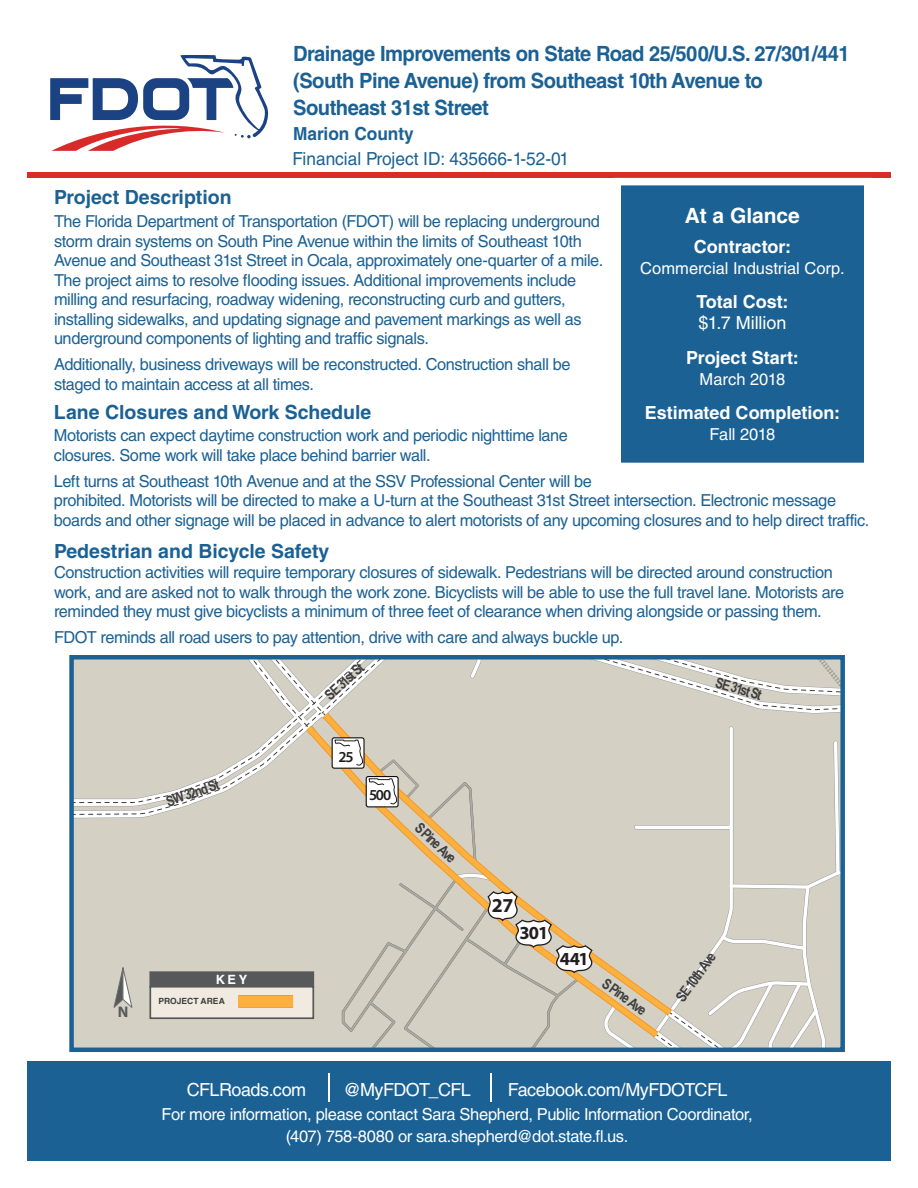
<style>
.page{position:relative;width:918px;height:1188px;background:#fff}
.page>*{position:absolute;margin:0;border:0;box-sizing:border-box;transform-origin:0 0}
.t1{font:700 21px/27px "Helvetica LT Std";letter-spacing:-.025em;color:#1b6194;scale:.96 1}
.t2{font:700 21px "Helvetica LT Std";letter-spacing:-.005em;color:#fff}
.t3{font:700 19.8px "Myriad Pro";color:#231f20}
.t4{font:700 19.5px "Helvetica LT Std";color:#1b6194}
.t5{font:700 18.45px "Myriad Pro";letter-spacing:-.05em;color:#231f20}
.t6{font:700 18px "Helvetica LT Std";color:#fff}
.t7{font:18px "Helvetica LT Std";letter-spacing:-.025em;color:#fff}
.t8{font:18px "Helvetica LT Std";color:#1b6194;scale:.96 1}
.t9{font:700 18px "Helvetica LT Std";color:#1b6194;scale:.96 1}
.t10{font:18px "Helvetica LT Std";letter-spacing:-.005em;color:#fff}
.t11{font:16.5px/19.5px "Helvetica LT Std";letter-spacing:-.025em;color:#1b6194}
.t12{font:16.5px/21.6px "Helvetica LT Std";letter-spacing:-.02em;color:#fff;text-align:center}
.t13{font:16.5px "Helvetica LT Std";color:#fff}
.t14{font:600 15.3px "Myriad Pro";color:#211d1e}
.t15{font:700 15.3px "Myriad Pro";color:#57585a}
.t16{font:700 14.55px "Arial Narrow";color:#3e3e3f}
.t17{font:700 12.75px "Helvetica LT Std";color:#fff}
.t18{font:700 8.55px "Helvetica LT Std";color:#3e3e3f}
</style>
<div class="page">
<div style="left:27px;top:1061px;width:864px;height:99px;background:#1b6194"></div>
<svg style="left:50px;top:56px;width:218px;height:95px"></svg>
<div style="left:27px;top:172px;width:864px;height:5px;background:#d72c28"></div>
<div style="left:617px;top:182px;width:251px;height:284px;background:#1b6194"></div>
<div style="left:613px;top:178px;width:259px;height:292px;border:8px solid #fff"></div>
<hr style="left:328px;top:1074px;width:2px;height:28px;background:#fff">
<hr style="left:490px;top:1074px;width:2px;height:28px;background:#fff">
<svg style="left:74px;top:660px;width:766px;height:387px;background:#d4cfc1"></svg>
<div style="left:69px;top:655px;width:776px;height:397px;border:4px solid #1b6194"></div>
<p class="t1" style="left:293px;top:40px;width:581px">Drainage Improvements on State Road 25/500/U.S. 27/301/441 (South Pine Avenue) from Southeast 10th Avenue to<br>Southeast 31st Street</p>
<p class="t9" style="left:293px;top:123px;width:127px">Marion County</p>
<p class="t8" style="left:293px;top:148px;width:290px">Financial Project ID: 435666-1-52-01</p>
<p class="t4" style="left:54px;top:185px;width:179px">Project Description</p>
<p class="t2" style="left:685px;top:203px;width:116px">At a Glance</p>
<p class="t6" style="left:694px;top:236px;width:99px">Contractor:</p>
<p class="t13" style="left:640px;top:258px;width:206px">Commercial Industrial Corp.</p>
<p class="t6" style="left:696px;top:291px;width:94px">Total Cost:</p>
<p class="t10" style="left:699px;top:313px;width:89px">$1.7 Million</p>
<p class="t6" style="left:686px;top:347px;width:114px">Project Start:</p>
<p class="t12" style="left:700px;top:368px;width:87px">March 2018</p>
<p class="t6" style="left:645px;top:402px;width:197px">Estimated Completion:</p>
<p class="t12" style="left:710px;top:424px;width:67px">Fall 2018</p>
<p class="t11" style="left:54px;top:212px;width:551px">The Florida Department of Transportation (FDOT) will be replacing underground storm drain systems on South Pine Avenue within the limits of Southeast 10th Avenue and Southeast 31st Street in Ocala, approximately one-quarter of a mile.<br>The project aims to resolve flooding issues. Additional improvements include milling and resurfacing, roadway widening, reconstructing curb and gutters, installing sidewalks, and updating signage and pavement markings as well as underground components of lighting and traffic signals.</p>
<p class="t11" style="left:54px;top:355px;width:518px">Additionally, business driveways will be reconstructed. Construction shall be staged to maintain access at all times.</p>
<p class="t11" style="left:54px;top:425px;width:516px">Motorists can expect daytime construction work and periodic nighttime lane closures. Some work will take place behind barrier wall.</p>
<p class="t11" style="left:54px;top:471px;width:817px">Left turns at Southeast 10th Avenue and at the SSV Professional Center will be<br>prohibited. Motorists will be directed to make a U-turn at the Southeast 31st Street intersection. Electronic message boards and other signage will be placed in advance to alert motorists of any upcoming closures and to help direct traffic.</p>
<p class="t11" style="left:54px;top:562px;width:792px">Construction activities will require temporary closures of sidewalk. Pedestrians will be directed around construction work, and are asked not to walk through the work zone. Bicyclists will be able to use the full travel lane. Motorists are reminded they must give bicyclists a minimum of three feet of clearance when driving alongside or passing them.</p>
<p class="t11" style="left:54px;top:628px;width:571px">FDOT reminds all road users to pay attention, drive with care and always buckle up.</p>
<p class="t4" style="left:54px;top:401px;width:319px">Lane Closures and Work Schedule</p>
<p class="t4" style="left:54px;top:539px;width:277px">Pedestrian and Bicycle Safety</p>
<p class="t15" style="left:118px;top:1002px;width:12px">N</p>
<p class="t16" style="left:163px;top:791px;width:57px;rotate:-19deg">SW 32nd St</p>
<p class="t17" style="left:216px;top:972px;width:33px">KEY</p>
<p class="t18" style="left:159px;top:996px;width:68px">PROJECT AREA</p>
<p class="t16" style="left:320px;top:689px;width:49px;rotate:-43deg">SE 31st St</p>
<p class="t14" style="left:339px;top:747px;width:17px">25</p>
<p class="t14" style="left:369px;top:786px;width:24px">500</p>
<p class="t16" style="left:425px;top:817px;width:52px;rotate:44deg">S Pine Ave</p>
<p class="t16" style="left:719px;top:671px;width:49px;rotate:17deg">SE 31st St</p>
<p class="t3" style="left:492px;top:893px;width:23px">27</p>
<p class="t5" style="left:519px;top:921px;width:30px">301</p>
<p class="t5" style="left:560px;top:946px;width:31px">441</p>
<p class="t16" style="left:610px;top:973px;width:52px;rotate:35deg">S Pine Ave</p>
<p class="t16" style="left:670px;top:993px;width:58px;rotate:-54deg">SE 10th Ave</p>
<p class="t7" style="left:187px;top:1080px;width:121px">CFLRoads.com</p>
<p class="t7" style="left:343px;top:1080px;width:129px">@MyFDOT_CFL</p>
<p class="t7" style="left:508px;top:1080px;width:221px">Facebook.com/MyFDOTCFL</p>
<p class="t12" style="left:162px;top:1104px;width:593px">For more information, please contact Sara Shepherd, Public Information Coordinator, (407) 758-8080 or sara.shepherd@dot.state.fl.us.</p>
</div>
